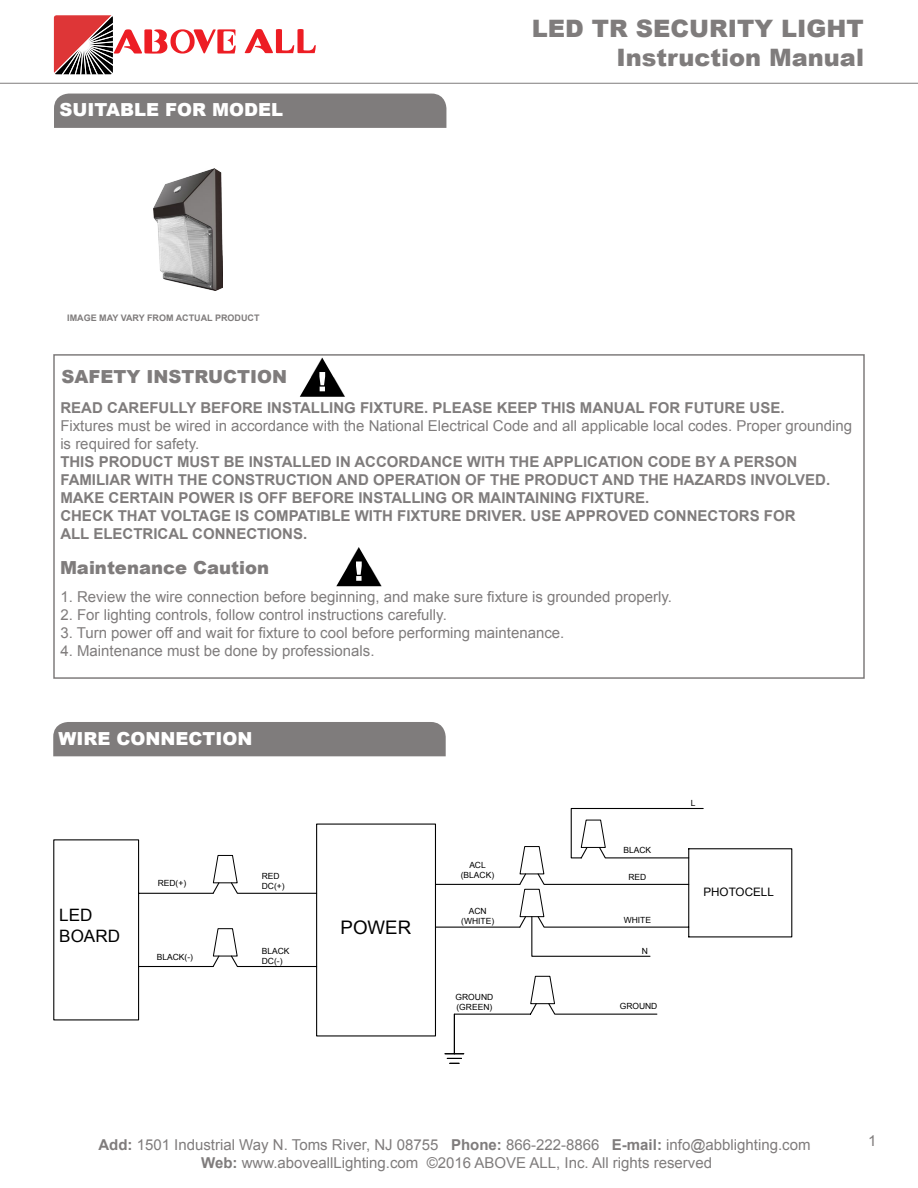
<style>
.page{position:relative;width:918px;height:1188px;background:#fff}
.page>*{position:absolute;margin:0;border:0;box-sizing:border-box;transform-origin:0 0}
.t1{font:900 24px/28.8px "Arial";color:#7f7c7c;text-align:right}
.t2{font:18.75px "Arial";color:#000}
.t3{font:900 18px "Arial";color:#7f7c7c}
.t4{font:900 18px "Arial";color:#fff}
.t5{font:17.1px/20.5px "Arial";color:#000}
.t6{font:15px/18px "Arial";color:#7f7c7c;text-align:center}
.t7{font:700 15px/18px "Arial";color:#7f7c7c}
.t8{font:11.7px "Arial";color:#000}
.t9{font:700 9px "Arial";color:#7f7c7c}
.t10{font:8.55px/10.2px "Arial";color:#000}
.s1{font-weight:700}
</style>
<div class="page">
<div style="left:53px;top:722px;width:393px;height:34px;background:#7f7c7c"></div>
<div style="left:54px;top:94px;width:392px;height:34px;background:#7f7c7c"></div>
<hr style="left:0;top:83px;width:918px;height:1px;background:#7f7c7c">
<svg style="left:54px;top:15px;width:182px;height:59px"></svg>
<svg style="left:244px;top:29px;width:72px;height:24px"></svg>
<svg style="left:336px;top:547px;width:45px;height:39px"></svg>
<svg style="left:300px;top:358px;width:45px;height:39px"></svg>
<div style="left:53px;top:354px;width:812px;height:325px;border:2px solid #7f7c7c"></div>
<svg style="left:53px;top:839px;width:159px;height:182px"></svg>
<svg style="left:212px;top:823px;width:224px;height:214px"></svg>
<svg style="left:531px;top:848px;width:262px;height:128px"></svg>
<svg style="left:434px;top:807px;width:270px;height:121px"></svg>
<svg style="left:444px;top:976px;width:214px;height:88px"></svg>
<img style="left:153px;top:169px;width:70px;height:122px">
<p class="t4" style="left:59px;top:96px;width:225px">SUITABLE FOR MODEL</p>
<p class="t9" style="left:67px;top:312px;width:194px">IMAGE MAY VARY FROM ACTUAL PRODUCT</p>
<p class="t3" style="left:62px;top:363px;width:227px">SAFETY INSTRUCTION</p>
<h1 class="t1" style="left:532px;top:13px;width:334px">LED TR SECURITY LIGHT<br>Instruction Manual</h1>
<p class="t7" style="left:60px;top:399px;width:726px">READ CAREFULLY BEFORE INSTALLING FIXTURE. PLEASE KEEP THIS MANUAL FOR FUTURE USE.</p>
<p class="t6" style="left:60px;top:417px;width:793px;text-align:left">Fixtures must be wired in accordance with the National Electrical Code and all applicable local codes. Proper grounding is required for safety.</p>
<p class="t7" style="left:60px;top:453px;width:771px">THIS PRODUCT MUST BE INSTALLED IN ACCORDANCE WITH THE APPLICATION CODE BY A PERSON FAMILIAR WITH THE CONSTRUCTION AND OPERATION OF THE PRODUCT AND THE HAZARDS INVOLVED.<br>MAKE CERTAIN POWER IS OFF BEFORE INSTALLING OR MAINTAINING FIXTURE.<br>CHECK THAT VOLTAGE IS COMPATIBLE WITH FIXTURE DRIVER. USE APPROVED CONNECTORS FOR<br>ALL ELECTRICAL CONNECTIONS.</p>
<p class="t3" style="left:60px;top:554px;width:211px">Maintenance Caution</p>
<p class="t6" style="left:60px;top:588px;width:613px">1. Review the wire connection before beginning, and make sure fixture is grounded properly.</p>
<p class="t6" style="left:60px;top:606px;width:388px">2. For lighting controls, follow control instructions carefully.</p>
<p class="t6" style="left:60px;top:624px;width:506px">3. Turn power off and wait for fixture to cool before performing maintenance.</p>
<p class="t6" style="left:60px;top:642px;width:316px">4. Maintenance must be done by professionals.</p>
<p class="t4" style="left:58px;top:725px;width:195px">WIRE CONNECTION</p>
<p class="t5" style="left:59px;top:905px;width:62px">LED<br>BOARD</p>
<p class="t10" style="left:158px;top:878px;width:30px">RED(+)</p>
<p class="t10" style="left:262px;top:871px;width:24px">RED<br>DC(+)</p>
<p class="t10" style="left:157px;top:952px;width:38px">BLACK(-)</p>
<p class="t10" style="left:262px;top:946px;width:29px">BLACK<br>DC(-)</p>
<p class="t2" style="left:341px;top:915px;width:72px">POWER</p>
<p class="t10" style="left:461px;top:860px;width:35px;text-align:center">ACL (BLACK)</p>
<p class="t10" style="left:461px;top:906px;width:34px;text-align:center">ACN (WHITE)</p>
<p class="t10" style="left:623px;top:845px;width:29px">BLACK</p>
<p class="t10" style="left:628px;top:872px;width:19px">RED</p>
<p class="t10" style="left:624px;top:915px;width:29px">WHITE</p>
<p class="t10" style="left:642px;top:946px;width:8px">N</p>
<p class="t10" style="left:456px;top:992px;width:39px">GROUND (GREEN)</p>
<p class="t10" style="left:620px;top:1001px;width:39px">GROUND</p>
<p class="t10" style="left:691px;top:798px;width:6px">L</p>
<p class="t8" style="left:703px;top:884px;width:72px">PHOTOCELL</p>
<p class="t6" style="left:98px;top:1136px;width:714px"><span class="s1">Add:</span> 1501 Industrial Way N. Toms River, NJ 08755 <span class="s1">Phone:</span> 866-222-8866 <span class="s1">E-mail:</span> info@abblighting.com<br><span class="s1">Web:</span> www.aboveallLighting.com ©2016 ABOVE ALL, Inc. All rights reserved</p>
<p class="t6" style="left:868px;top:1132px;width:10px">1</p>
</div>
